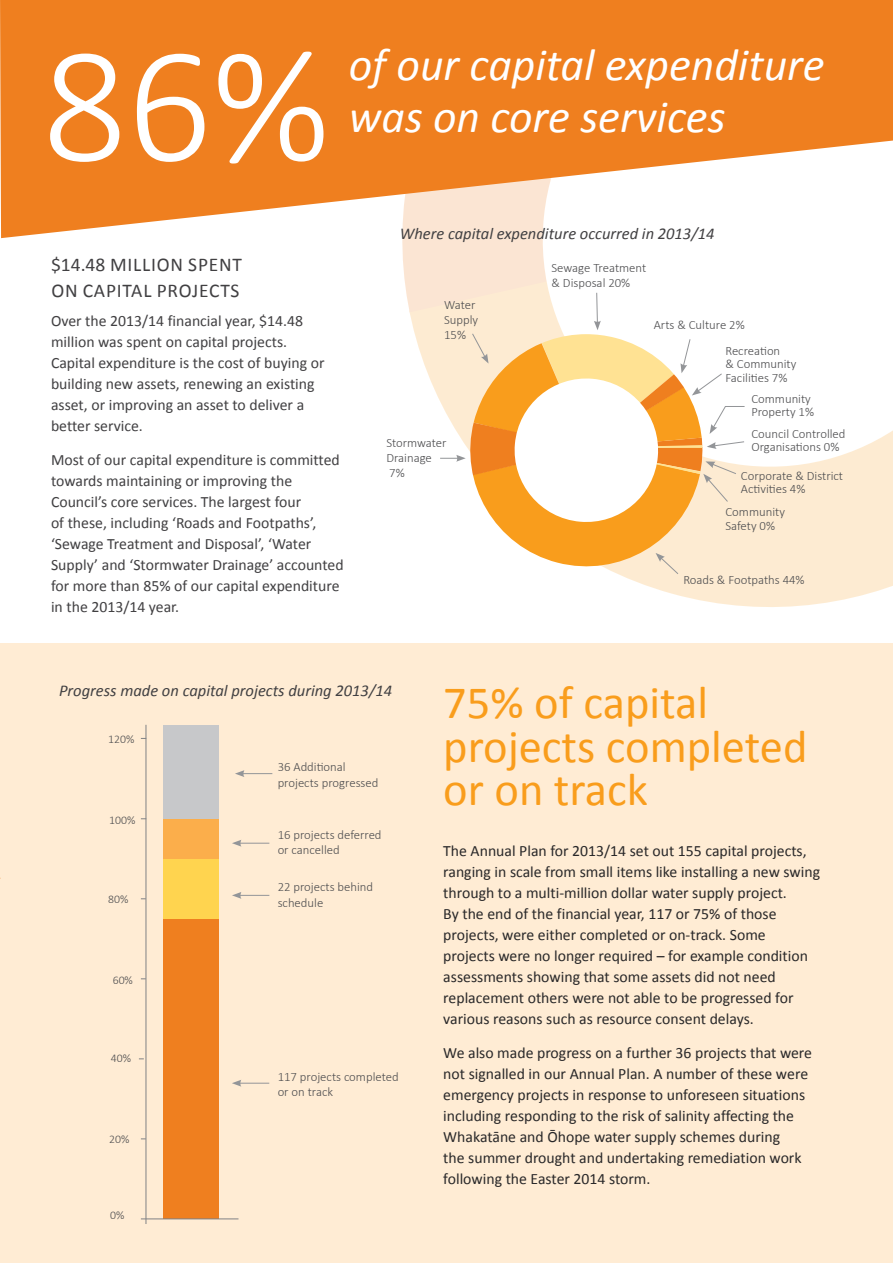
<style>
.page{position:relative;width:893px;height:1263px;background:#fff}
.page>*{position:absolute;margin:0;border:0;box-sizing:border-box;transform-origin:0 0}
.t1{font:300 167.1px "Calibri";color:#fff}
.t2{font:46.5px/43.5px "Calibri";color:#f99d1c}
.t3{font:italic 45.75px/51.6px "Calibri";color:#fff}
.t4{font:19.5px "Calibri";color:#414042}
.t5{font:italic 16.5px "Calibri";color:#414042}
.t6{font:15.75px/21px "Calibri";color:#292829}
.t7{font:15.75px/21px "Calibri";color:#414042}
.t8{font:300 12.75px/15.3px "Calibri";color:#4d4d4f}
.t9{font:300 11.7px "Calibri";color:#4d4d4f}
</style>
<div class="page">
<svg style="left:417px;top:344px;width:476px;height:263px;fill:#fdebd2"></svg>
<svg style="left:402px;top:238px;width:129px;height:106px;fill:#fbe5d3"></svg>
<svg style="left:531px;top:238px;width:362px;height:240px"></svg>
<svg style="left:0;top:0;width:893px;height:238px;fill:#ef7f1f"></svg>
<div style="left:0;top:644px;width:893px;height:619px;background:#ffecd4"></div>
<div style="left:163px;top:918px;width:56px;height:301px;background:#ef7f1f"></div>
<div style="left:163px;top:858px;width:56px;height:60px;background:#ffd44f"></div>
<div style="left:163px;top:818px;width:56px;height:40px;background:#fbae4b"></div>
<div style="left:163px;top:725px;width:56px;height:93px;background:#c7c8ca"></div>
<hr style="left:146px;top:725px;width:1px;height:499px;background:#808285">
<hr style="left:141px;top:1218px;width:97px;height:1px;background:#808285">
<svg style="left:440px;top:292px;width:305px;height:287px"></svg>
<hr style="left:242px;top:773px;width:30px;height:1px;background:#939598">
<svg style="left:235px;top:770px;width:9px;height:7px"></svg>
<hr style="left:239px;top:843px;width:30px;height:1px;background:#939598">
<svg style="left:232px;top:840px;width:9px;height:7px"></svg>
<hr style="left:239px;top:895px;width:30px;height:1px;background:#939598">
<svg style="left:232px;top:892px;width:9px;height:7px"></svg>
<hr style="left:239px;top:1083px;width:30px;height:1px;background:#939598">
<svg style="left:232px;top:1080px;width:9px;height:7px"></svg>
<h1 class="t1" style="left:43px;top:1px;width:289px">86%</h1>
<h3 class="t3" style="left:349px;top:37px;width:477px">of our capital expenditure was on core services</h3>
<p class="t4" style="left:51px;top:252px;width:71px">$14.48 million</p>
<p class="t4" style="left:188px;top:252px;width:12px">spent</p>
<p class="t4" style="left:51px;top:278px;width:43px">on capital</p>
<p class="t4" style="left:157px;top:278px;width:12px">projects</p>
<p class="t7" style="left:51px;top:311px;width:275px">Over the 2013/14 financial year, $14.48 million was spent on capital projects.<br>Capital expenditure is the cost of buying or building new assets, renewing an existing asset, or improving an asset to deliver a better service.</p>
<p class="t7" style="left:51px;top:449px;width:294px">Most of our capital expenditure is committed towards maintaining or improving the Council’s core services. The largest four<br>of these, including ‘Roads and Footpaths’, ‘Sewage Treatment and Disposal’, ‘Water Supply’ and ‘Stormwater Drainage’ accounted for more than 85% of our capital expenditure in the 2013/14 year.</p>
<p class="t5" style="left:400px;top:222px;width:316px">Where capital expenditure occurred in 2013/14</p>
<p class="t8" style="left:444px;top:297px;width:36px">Water<br>Supply<br>15%</p>
<p class="t8" style="left:386px;top:435px;width:62px">Stormwater<br>Drainage<br>7%</p>
<p class="t8" style="left:551px;top:259px;width:96px">Sewage Treatment &amp; Disposal 20%</p>
<p class="t8" style="left:654px;top:316px;width:92px">Arts &amp; Culture 2%</p>
<p class="t8" style="left:725px;top:344px;width:72px;line-height:13.5px">Recreation<br>&amp; Community<br>Facilities 7%</p>
<p class="t8" style="left:751px;top:392px;width:64px;line-height:13.5px">Community<br>Property 1%</p>
<p class="t8" style="left:751px;top:427px;width:96px;line-height:13.5px">Council Controlled<br>Organisations 0%</p>
<p class="t8" style="left:741px;top:469px;width:104px;line-height:13.5px">Corporate &amp; District<br>Activities 4%</p>
<p class="t8" style="left:725px;top:505px;width:61px;line-height:13.5px">Community<br>Safety 0%</p>
<p class="t8" style="left:683px;top:572px;width:123px">Roads &amp; Footpaths 44%</p>
<p class="t5" style="left:59px;top:679px;width:335px">Progress made on capital projects during 2013/14</p>
<p class="t9" style="left:108px;top:731px;width:28px">120%</p>
<p class="t9" style="left:109px;top:812px;width:28px">100%</p>
<p class="t9" style="left:108px;top:891px;width:22px">80%</p>
<p class="t9" style="left:113px;top:972px;width:22px">60%</p>
<p class="t9" style="left:111px;top:1050px;width:22px">40%</p>
<p class="t9" style="left:109px;top:1131px;width:22px">20%</p>
<p class="t9" style="left:110px;top:1208px;width:16px">0%</p>
<p class="t8" style="left:278px;top:759px;width:102px">36 Additional projects progressed</p>
<p class="t8" style="left:278px;top:827px;width:105px">16 projects deferred or cancelled</p>
<p class="t8" style="left:278px;top:879px;width:97px">22 projects behind schedule</p>
<p class="t8" style="left:278px;top:1068px;width:123px">117 projects completed or on track</p>
<h2 class="t2" style="left:443px;top:681px;width:366px">75% of capital projects completed or on track</h2>
<p class="t6" style="left:443px;top:840px;width:378px">The Annual Plan for 2013/14 set out 155 capital projects, ranging in scale from small items like installing a new swing through to a multi-million dollar water supply project.<br>By the end of the financial year, 117 or 75% of those projects, were either completed or on-track. Some projects were no longer required – for example condition assessments showing that some assets did not need replacement others were not able to be progressed for various reasons such as resource consent delays.</p>
<p class="t6" style="left:443px;top:1042px;width:370px">We also made progress on a further 36 projects that were not signalled in our Annual Plan. A number of these were emergency projects in response to unforeseen situations including responding to the risk of salinity affecting the Whakatāne and Ōhope water supply schemes during<br>the summer drought and undertaking remediation work following the Easter 2014 storm.</p>
</div>
